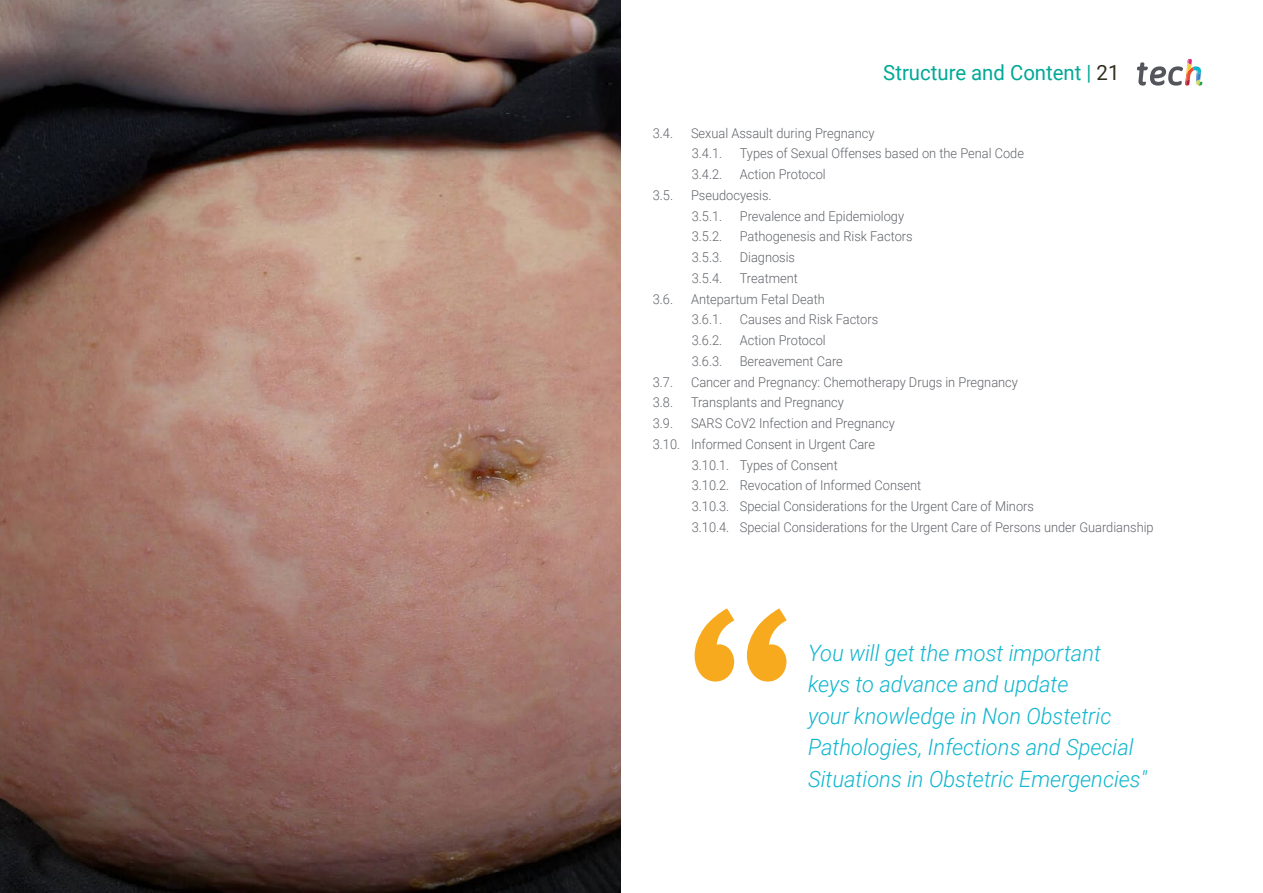
<style>
.page{position:relative;width:1263px;height:893px;background:#fff}
.page>*{position:absolute;margin:0;border:0;box-sizing:border-box;transform-origin:0 0}
.t1{font:italic 300 22.5px/31.5px "Roboto";color:#0fb6cf}
.t2{font:21px "Roboto";color:#00a996}
.t3{font:300 13.5px/20.7px "Roboto";color:#61646a;scale:.95 1}
.s1{color:#312e20}
</style>
<div class="page">
<svg style="left:695px;top:608px;width:92px;height:74px"></svg>
<svg style="left:1137px;top:59px;width:65px;height:27px"></svg>
<img style="left:0;top:0;width:621px;height:893px">
<h2 class="t2" style="left:883px;top:57px;width:238px">Structure and Content | <span class="s1">21</span></h2>
<p class="t3" style="left:653px;top:122px;width:23px">3.4.</p>
<p class="t3" style="left:691px;top:122px;width:195px">Sexual Assault during Pregnancy<br>3.4.1.</p>
<p class="t3" style="left:740px;top:143px;width:301px">Types of Sexual Offenses based on the Penal Code</p>
<p class="t3" style="left:692px;top:164px;width:34px">3.4.2.</p>
<p class="t3" style="left:740px;top:164px;width:92px">Action Protocol</p>
<p class="t3" style="left:653px;top:184px;width:23px">3.5.</p>
<p class="t3" style="left:691px;top:184px;width:86px">Pseudocyesis.<br>3.5.1.</p>
<p class="t3" style="left:740px;top:205px;width:175px">Prevalence and Epidemiology</p>
<p class="t3" style="left:692px;top:226px;width:34px">3.5.2.</p>
<p class="t3" style="left:740px;top:226px;width:184px">Pathogenesis and Risk Factors</p>
<p class="t3" style="left:692px;top:247px;width:34px">3.5.3.</p>
<p class="t3" style="left:740px;top:247px;width:60px">Diagnosis</p>
<p class="t3" style="left:692px;top:267px;width:34px">3.5.4.</p>
<p class="t3" style="left:740px;top:267px;width:63px">Treatment</p>
<p class="t3" style="left:653px;top:288px;width:23px">3.6.</p>
<p class="t3" style="left:691px;top:288px;width:142px">Antepartum Fetal Death<br>3.6.1.</p>
<p class="t3" style="left:740px;top:309px;width:147px">Causes and Risk Factors</p>
<p class="t3" style="left:692px;top:330px;width:34px">3.6.2.</p>
<p class="t3" style="left:740px;top:330px;width:92px">Action Protocol</p>
<p class="t3" style="left:692px;top:350px;width:34px">3.6.3.</p>
<p class="t3" style="left:740px;top:350px;width:110px">Bereavement Care</p>
<p class="t3" style="left:653px;top:371px;width:23px">3.7.</p>
<p class="t3" style="left:691px;top:371px;width:346px">Cancer and Pregnancy: Chemotherapy Drugs in Pregnancy</p>
<p class="t3" style="left:653px;top:392px;width:23px">3.8.</p>
<p class="t3" style="left:691px;top:392px;width:162px">Transplants and Pregnancy</p>
<p class="t3" style="left:653px;top:413px;width:23px">3.9.</p>
<p class="t3" style="left:691px;top:413px;width:216px">SARS CoV2 Infection and Pregnancy</p>
<p class="t3" style="left:653px;top:433px;width:236px">3.10. Informed Consent in Urgent Care</p>
<p class="t3" style="left:692px;top:454px;width:155px">3.10.1. Types of Consent</p>
<p class="t3" style="left:692px;top:475px;width:243px">3.10.2. Revocation of Informed Consent</p>
<p class="t3" style="left:692px;top:496px;width:362px">3.10.3. Special Considerations for the Urgent Care of Minors</p>
<p class="t3" style="left:692px;top:516px;width:488px">3.10.4. Special Considerations for the Urgent Care of Persons under Guardianship</p>
<h1 class="t1" style="left:808px;top:636px;width:340px">You will get the most important keys to advance and update<br>your knowledge in Non Obstetric Pathologies, Infections and Special Situations in Obstetric Emergencies"</h1>
</div>
